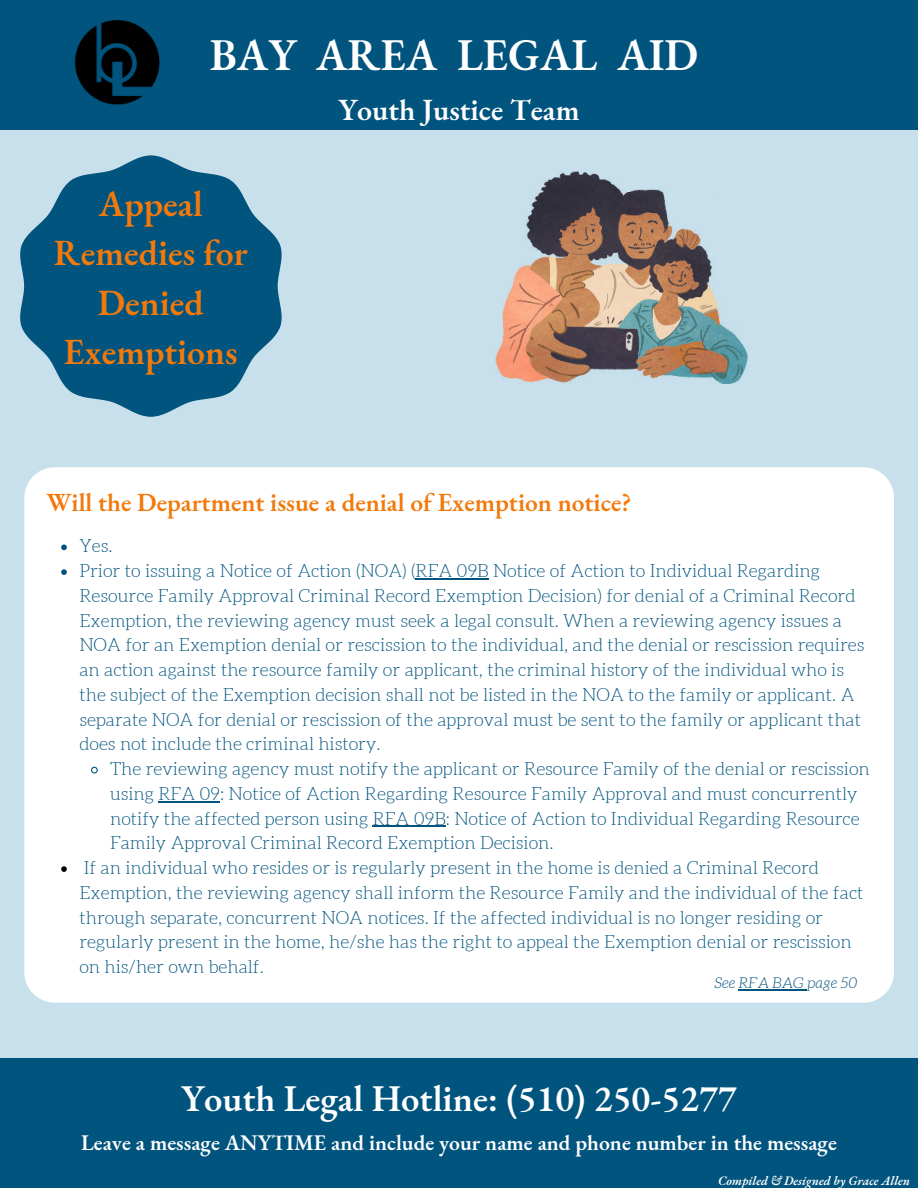
<style>
.page{position:relative;width:918px;height:1188px;background:#c8e0eb}
.page>*{position:absolute;margin:0;border:0;box-sizing:border-box;transform-origin:0 0}
.t1{font:600 44.25px "EB Garamond";color:#fff}
.t2{font:600 36.75px "EB Garamond";color:#fff}
.t3{font:600 36px/49.5px "EB Garamond";color:#f2790b;text-align:center}
.t4{font:600 30px "EB Garamond";color:#fff}
.t5{font:600 25.5px "EB Garamond";color:#f2790b}
.t6{font:600 21.75px "EB Garamond";color:#fff}
.t7{font:300 18px/24.8px "Aleo";color:#01547e}
.t8{font:italic 300 15px "Aleo";color:#01547e}
.t9{font:italic 600 12.6px "EB Garamond";color:#fff}
</style>
<div class="page">
<div style="left:0;top:0;width:918px;height:129px;background:#01547e"></div>
<div style="left:0;top:1058px;width:918px;height:130px;background:#01547e"></div>
<img style="left:74px;top:20px;width:86px;height:85px">
<svg style="left:20px;top:155px;width:262px;height:262px;fill:#01547e"></svg>
<div style="left:24px;top:467px;width:870px;height:536px;background:#fff;border-radius:30px"></div>
<svg style="left:61px;top:545px;width:6px;height:5px"></svg>
<svg style="left:61px;top:569px;width:6px;height:6px"></svg>
<hr style="left:416px;top:578px;width:73px;height:1px;background:#01547e">
<svg style="left:91px;top:766px;width:7px;height:8px"></svg>
<hr style="left:158px;top:801px;width:62px;height:1px;background:#01547e">
<hr style="left:373px;top:826px;width:73px;height:1px;background:#01547e">
<svg style="left:61px;top:866px;width:6px;height:6px"></svg>
<img style="left:495px;top:172px;width:252px;height:211px">
<hr style="left:739px;top:989px;width:68px;height:2px;background:#01547e">
<h1 class="t1" style="left:210px;top:26px;width:490px">BAY AREA LEGAL AID</h1>
<h3 class="t4" style="left:338px;top:91px;width:243px">Youth Justice Team</h3>
<h3 class="t3" style="left:54px;top:179px;width:195px">Appeal<br>Remedies for<br>Denied<br>Exemptions</h3>
<h3 class="t5" style="left:47px;top:485px;width:586px">Will the Department issue a denial of Exemption notice?</h3>
<p class="t7" style="left:79px;top:534px;width:787px">Yes.<br>Prior to issuing a Notice of Action (NOA) (RFA 09B Notice of Action to Individual Regarding Resource Family Approval Criminal Record Exemption Decision) for denial of a Criminal Record Exemption, the reviewing agency must seek a legal consult. When a reviewing agency issues a NOA for an Exemption denial or rescission to the individual, and the denial or rescission requires an action against the resource family or applicant, the criminal history of the individual who is the subject of the Exemption decision shall not be listed in the NOA to the family or applicant. A separate NOA for denial or rescission of the approval must be sent to the family or applicant that does not include the criminal history.</p>
<p class="t7" style="left:110px;top:756px;width:761px">The reviewing agency must notify the applicant or Resource Family of the denial or rescission</p>
<p class="t7" style="left:110px;top:781px;width:749px">using RFA 09: Notice of Action Regarding Resource Family Approval and must concurrently</p>
<p class="t7" style="left:110px;top:806px;width:751px">notify the affected person using RFA 09B: Notice of Action to Individual Regarding Resource</p>
<p class="t7" style="left:110px;top:831px;width:445px">Family Approval Criminal Record Exemption Decision.</p>
<p class="t7" style="left:84px;top:855px;width:737px">If an individual who resides or is regularly present in the home is denied a Criminal Record</p>
<p class="t7" style="left:79px;top:880px;width:786px">Exemption, the reviewing agency shall inform the Resource Family and the individual of the fact</p>
<p class="t7" style="left:79px;top:905px;width:745px">through separate, concurrent NOA notices. If the affected individual is no longer residing or</p>
<p class="t7" style="left:79px;top:930px;width:774px">regularly present in the home, he/she has the right to appeal the Exemption denial or rescission</p>
<p class="t7" style="left:79px;top:954px;width:186px">on his/her own behalf.</p>
<p class="t8" style="left:714px;top:975px;width:145px">See RFA BAG page 50</p>
<h2 class="t2" style="left:181px;top:1074px;width:557px">Youth Legal Hotline: (510) 250-5277</h2>
<p class="t6" style="left:81px;top:1129px;width:757px">Leave a message ANYTIME and include your name and phone number in the message</p>
<p class="t9" style="left:718px;top:1173px;width:193px">Compiled &amp; Designed by Grace Allen</p>
</div>
